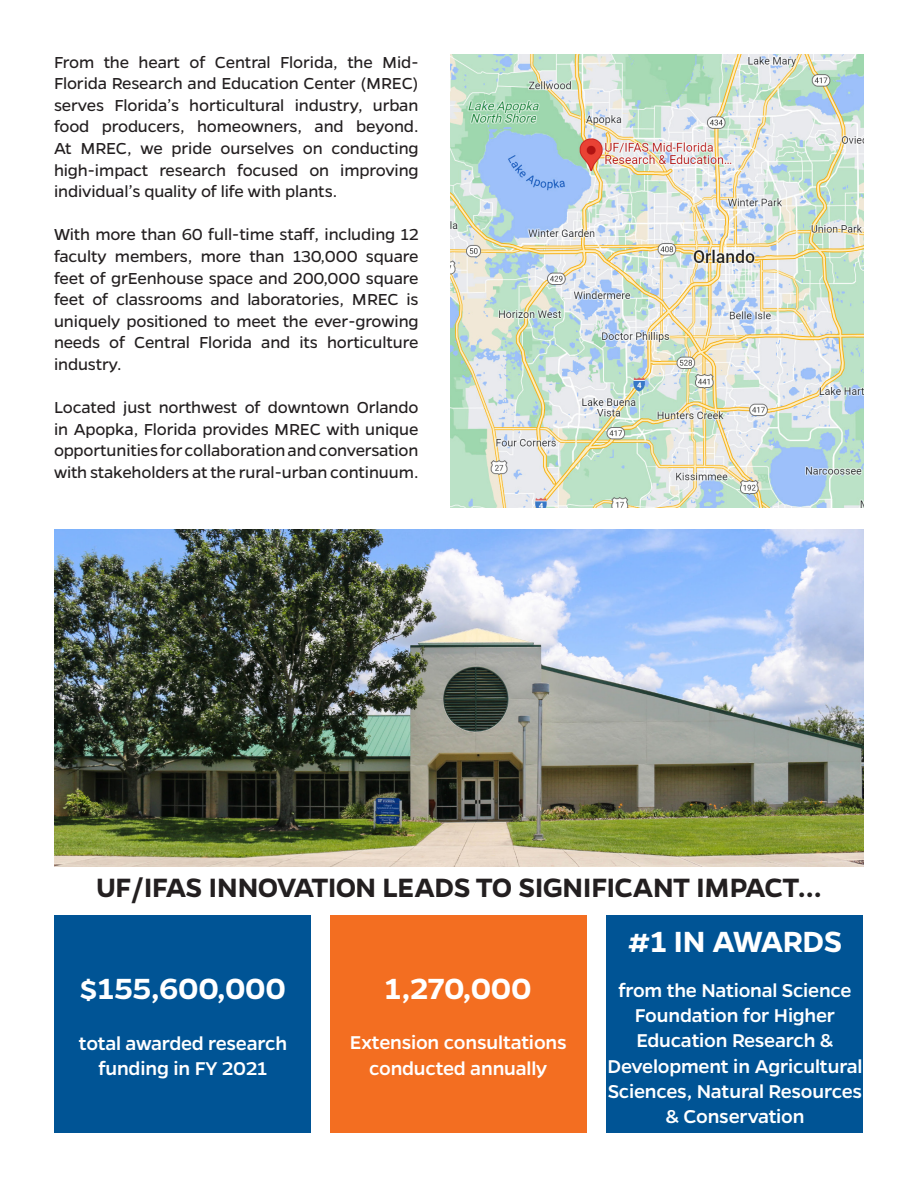
<style>
.page{position:relative;width:918px;height:1188px;background:#fff}
.page>*{position:absolute;margin:0;border:0;box-sizing:border-box;transform-origin:0 0}
.t1{font:600 33px "Gentona";letter-spacing:-.01em;color:#fff}
.t2{font:600 30px "Gentona";letter-spacing:-.015em;color:#231f20}
.t3{font:500 21px/25.2px "Gentona";letter-spacing:-.01em;color:#fff;text-align:center}
.t4{font:18px/21.6px "Gentona";letter-spacing:-.01em;color:#231f20;text-align:justify}
</style>
<div class="page">
<div style="left:331px;top:916px;width:256px;height:217px;background:#f36e21"></div>
<div style="left:607px;top:916px;width:256px;height:217px;background:#005495"></div>
<div style="left:55px;top:916px;width:256px;height:217px;background:#005495"></div>
<img style="left:450px;top:54px;width:414px;height:454px">
<img style="left:54px;top:529px;width:810px;height:337px">
<p class="t4" style="left:54px;top:51px;width:366px">From the heart of Central Florida, the Mid-Florida Research and Education Center (MREC) serves Florida’s horticultural industry, urban food producers, homeowners, and beyond.<br>At MREC, we pride ourselves on conducting high-impact research focused on improving individual’s quality of life with plants.</p>
<p class="t4" style="left:54px;top:224px;width:366px">With more than 60 full-time staff, including 12 faculty members, more than 130,000 square feet of grEenhouse space and 200,000 square feet of classrooms and laboratories, MREC is uniquely positioned to meet the ever-growing needs of Central Florida and its horticulture industry.</p>
<p class="t4" style="left:54px;top:397px;width:366px">Located just northwest of downtown Orlando in Apopka, Florida provides MREC with unique opportunities for collaboration and conversation with stakeholders at the rural-urban continuum.</p>
<p class="t2" style="left:96px;top:871px;width:727px">UF/IFAS INNOVATION LEADS TO SIGNIFICANT IMPACT...</p>
<p class="t1" style="left:627px;top:922px;width:217px">#1 IN AWARDS</p>
<p class="t1" style="left:80px;top:970px;width:208px">$155,600,000</p>
<p class="t3" style="left:79px;top:1030px;width:210px">total awarded research funding in FY 2021</p>
<p class="t1" style="left:385px;top:970px;width:148px">1,270,000</p>
<p class="t3" style="left:350px;top:1030px;width:218px">Extension consultations conducted annually</p>
<p class="t3" style="left:608px;top:978px;width:256px">from the National Science<br>Foundation for Higher<br>Education Research &amp;<br>Development in Agricultural<br>Sciences, Natural Resources &amp; Conservation</p>
</div>
